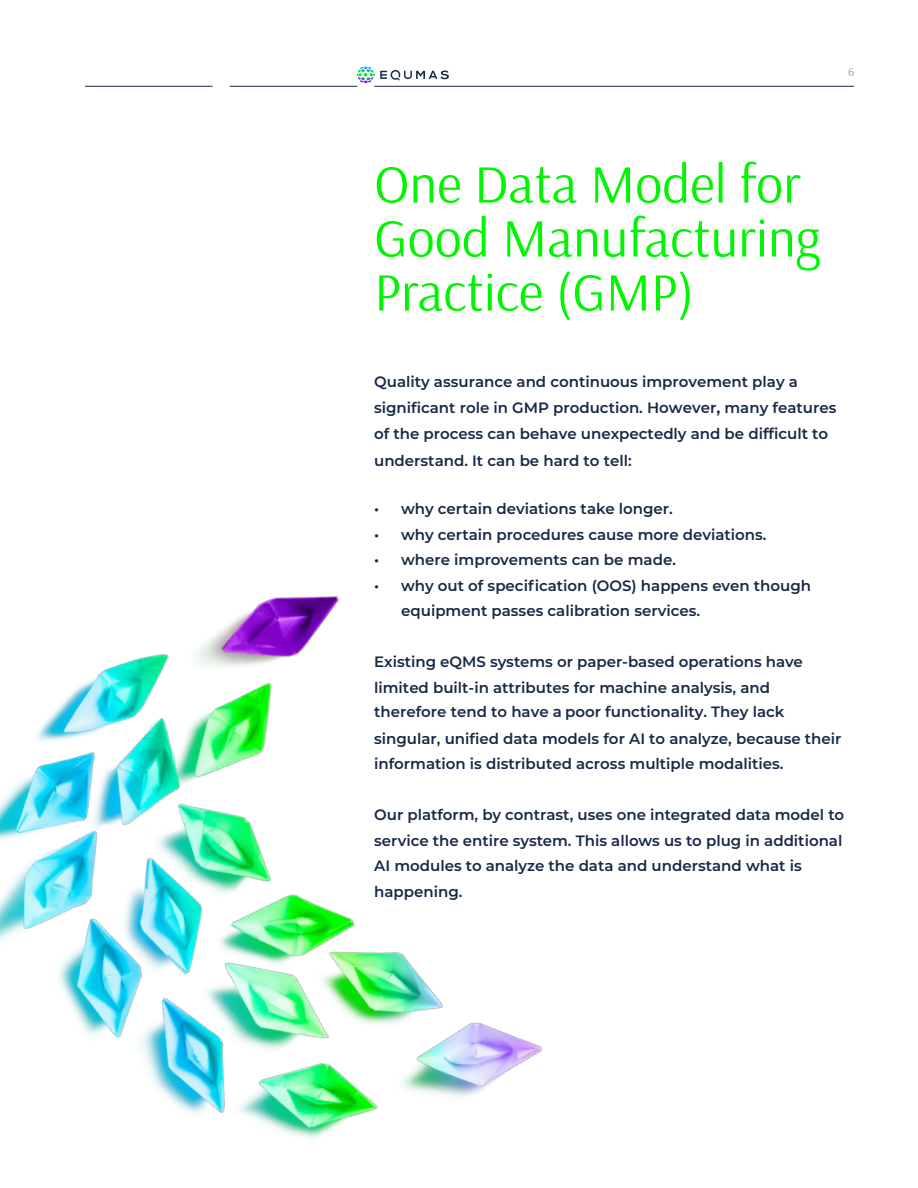
<style>
.page{position:relative;width:918px;height:1188px;background:#fff}
.page>*{position:absolute;margin:0;border:0;box-sizing:border-box;transform-origin:0 0}
.t1{font:54px/54px "Arsenal";color:#00f500}
.t2{font:600 15px/25.5px "Montserrat";color:#172945}
.t3{font:12px "Arsenal";color:#939598}
.s1{font-size:16.5px}
</style>
<div class="page">
<img style="left:0;top:596px;width:543px;height:543px">
<svg style="left:357px;top:67px;width:92px;height:16px"></svg>
<hr style="left:85px;top:86px;width:128px;height:1px;background:#172945">
<hr style="left:230px;top:86px;width:127px;height:1px;background:#172945">
<hr style="left:374px;top:86px;width:480px;height:1px;background:#172945">
<p class="t3" style="left:848px;top:64px;width:8px">6</p>
<h1 class="t1" style="left:374px;top:156px;width:447px">One Data Model for<br>Good Manufacturing<br>Practice (GMP)</h1>
<p class="t2" style="left:374px;top:368px;width:464px;line-height:26.4px">Quality assurance and continuous improvement play a significant role in GMP production. However<span class="s1">,</span> many features of the process can behave unexpectedly and be difficult to understand. It can be hard to tell:</p>
<p class="t2" style="left:374px;top:495px;width:300px">• why certain deviations take longer.</p>
<p class="t2" style="left:374px;top:521px;width:394px">• why certain procedures cause more deviations.</p>
<p class="t2" style="left:374px;top:546px;width:303px">• where improvements can be made.</p>
<p class="t2" style="left:401px;top:572px;width:411px;text-indent:-27px">• why out of specification (OOS) happens even though equipment passes calibration services.</p>
<p class="t2" style="left:374px;top:649px;width:430px;line-height:24.9px">Existing eQMS systems or paper-based operations have limited built-in attributes for machine analysis, and therefore tend to have a poor functionality. They lack</p>
<p class="t2" style="left:374px;top:725px;width:469px">singular, unified data models for AI to analyze, because their information is distributed across multiple modalities.</p>
<p class="t2" style="left:374px;top:801px;width:472px">Our platform, by contrast, uses one integrated data model to service the entire system. This allows us to plug in additional AI modules to analyze the data and understand what is happening.</p>
</div>
